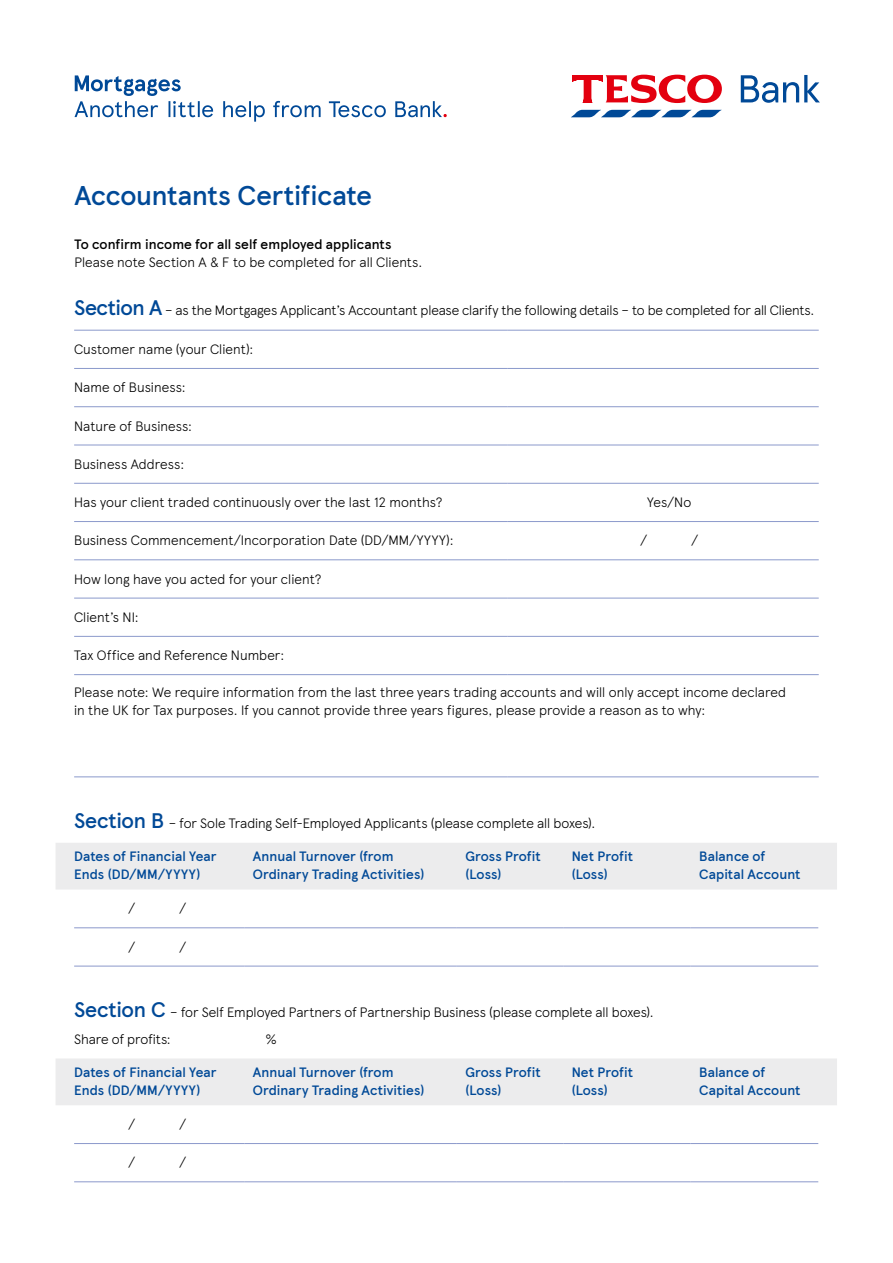
<style>
.page{position:relative;width:893px;height:1263px;background:#fff}
.page>*{position:absolute;margin:0;border:0;box-sizing:border-box;transform-origin:0 0}
.t1{font:500 27px "TESCO Modern";letter-spacing:-.005em;color:#004997}
.t2{font:300 13.5px/18px "TESCO Modern";color:#000}
.t3{font:500 13.5px/18px "TESCO Modern";letter-spacing:.005em;color:#004997}
.t4{font:500 13.5px "TESCO Modern";letter-spacing:.005em;color:#000}
.s1{font-weight:500;font-size:21px;color:#004997}
</style>
<div class="page">
<hr style="left:74px;top:330px;width:433px;height:1px;background:#8b99cb">
<hr style="left:507px;top:330px;width:312px;height:1px;background:#8b99cb">
<hr style="left:74px;top:368px;width:433px;height:1px;background:#8b99cb">
<hr style="left:507px;top:368px;width:312px;height:1px;background:#8b99cb">
<hr style="left:74px;top:406px;width:433px;height:1px;background:#8b99cb">
<hr style="left:507px;top:406px;width:312px;height:1px;background:#8b99cb">
<hr style="left:74px;top:445px;width:433px;height:1px;background:#8b99cb">
<hr style="left:507px;top:445px;width:312px;height:1px;background:#8b99cb">
<hr style="left:74px;top:483px;width:433px;height:1px;background:#8b99cb">
<hr style="left:507px;top:483px;width:312px;height:1px;background:#8b99cb">
<hr style="left:74px;top:521px;width:433px;height:1px;background:#8b99cb">
<hr style="left:507px;top:521px;width:312px;height:1px;background:#8b99cb">
<hr style="left:74px;top:559px;width:433px;height:1px;background:#8b99cb">
<hr style="left:74px;top:598px;width:433px;height:1px;background:#8b99cb">
<hr style="left:507px;top:598px;width:312px;height:1px;background:#8b99cb">
<hr style="left:74px;top:636px;width:433px;height:1px;background:#8b99cb">
<hr style="left:507px;top:636px;width:312px;height:1px;background:#8b99cb">
<hr style="left:507px;top:559px;width:312px;height:1px;background:#8b99cb">
<hr style="left:74px;top:674px;width:433px;height:1px;background:#8b99cb">
<hr style="left:507px;top:674px;width:312px;height:1px;background:#8b99cb">
<hr style="left:74px;top:776px;width:433px;height:1px;background:#8b99cb">
<hr style="left:507px;top:776px;width:312px;height:1px;background:#8b99cb">
<div style="left:56px;top:843px;width:781px;height:46px;background:#ececed"></div>
<hr style="left:74px;top:927px;width:170px;height:1px;background:#8b99cb">
<hr style="left:244px;top:927px;width:213px;height:1px;background:#8b99cb">
<hr style="left:457px;top:927px;width:106px;height:1px;background:#8b99cb">
<hr style="left:563px;top:927px;width:128px;height:1px;background:#8b99cb">
<hr style="left:691px;top:927px;width:127px;height:1px;background:#8b99cb">
<hr style="left:74px;top:966px;width:170px;height:1px;background:#8b99cb">
<hr style="left:244px;top:966px;width:213px;height:1px;background:#8b99cb">
<hr style="left:457px;top:966px;width:106px;height:1px;background:#8b99cb">
<hr style="left:563px;top:966px;width:128px;height:1px;background:#8b99cb">
<hr style="left:691px;top:966px;width:127px;height:1px;background:#8b99cb">
<div style="left:56px;top:1059px;width:781px;height:46px;background:#ececed"></div>
<hr style="left:74px;top:1143px;width:170px;height:1px;background:#8b99cb">
<hr style="left:244px;top:1143px;width:213px;height:1px;background:#8b99cb">
<hr style="left:457px;top:1143px;width:106px;height:1px;background:#8b99cb">
<hr style="left:563px;top:1143px;width:128px;height:1px;background:#8b99cb">
<hr style="left:691px;top:1143px;width:127px;height:1px;background:#8b99cb">
<hr style="left:74px;top:1181px;width:170px;height:1px;background:#8b99cb">
<hr style="left:244px;top:1181px;width:213px;height:1px;background:#8b99cb">
<hr style="left:457px;top:1181px;width:106px;height:1px;background:#8b99cb">
<hr style="left:563px;top:1181px;width:128px;height:1px;background:#8b99cb">
<hr style="left:691px;top:1181px;width:127px;height:1px;background:#8b99cb">
<svg style="left:75px;top:75px;width:372px;height:47px"></svg>
<svg style="left:572px;top:75px;width:150px;height:28px"></svg>
<svg style="left:571px;top:110px;width:151px;height:7px"></svg>
<svg style="left:741px;top:75px;width:78px;height:28px"></svg>
<h1 class="t1" style="left:74px;top:175px;width:299px">Accountants Certificate</h1>
<p class="t4" style="left:74px;top:234px;width:319px">To confirm income for all self employed applicants</p>
<p class="t2" style="left:74px;top:252px;width:349px">Please note Section A &amp; F to be completed for all Clients.</p>
<p class="t2" style="left:74px;top:301px;width:742px"><span class="s1">Section A</span> – as the Mortgages Applicant’s Accountant please clarify the following details – to be completed for all Clients.</p>
<p class="t2" style="left:74px;top:339px;width:181px">Customer name (your Client):</p>
<p class="t2" style="left:74px;top:378px;width:113px">Name of Business:</p>
<p class="t2" style="left:74px;top:416px;width:119px">Nature of Business:</p>
<p class="t2" style="left:74px;top:454px;width:112px">Business Address:</p>
<p class="t2" style="left:74px;top:492px;width:369px">Has your client traded continuously over the last 12 months?</p>
<p class="t2" style="left:647px;top:492px;width:46px">Yes/No</p>
<p class="t2" style="left:74px;top:531px;width:381px">Business Commencement/Incorporation Date (DD/MM/YYYY):</p>
<p class="t2" style="left:640px;top:531px;width:9px">/</p>
<p class="t2" style="left:691px;top:531px;width:9px">/</p>
<p class="t2" style="left:74px;top:569px;width:249px">How long have you acted for your client?</p>
<p class="t2" style="left:74px;top:607px;width:66px">Client’s NI:</p>
<p class="t2" style="left:74px;top:646px;width:212px">Tax Office and Reference Number:</p>
<p class="t2" style="left:74px;top:682px;width:713px">Please note: We require information from the last three years trading accounts and will only accept income declared in the UK for Tax purposes. If you cannot provide three years figures, please provide a reason as to why:</p>
<p class="t2" style="left:74px;top:813px;width:523px"><span class="s1">Section B</span> – for Sole Trading Self-Employed Applicants (please complete all boxes).</p>
<p class="t3" style="left:74px;top:846px;width:144px">Dates of Financial Year<br>Ends (DD/MM/YYYY)</p>
<p class="t3" style="left:253px;top:846px;width:173px">Annual Turnover (from<br>Ordinary Trading Activities)</p>
<p class="t3" style="left:465px;top:846px;width:77px">Gross Profit (Loss)</p>
<p class="t3" style="left:572px;top:846px;width:63px">Net Profit (Loss)</p>
<p class="t3" style="left:699px;top:846px;width:103px">Balance of<br>Capital Account</p>
<p class="t2" style="left:128px;top:899px;width:9px">/</p>
<p class="t2" style="left:179px;top:899px;width:9px">/</p>
<p class="t2" style="left:128px;top:937px;width:9px">/</p>
<p class="t2" style="left:179px;top:937px;width:9px">/</p>
<p class="t2" style="left:74px;top:998px;width:581px;line-height:26.5px"><span class="s1">Section C</span> – for Self Employed Partners of Partnership Business (please complete all boxes).<br>Share of profits:</p>
<p class="t2" style="left:265px;top:1029px;width:13px">%</p>
<p class="t3" style="left:74px;top:1062px;width:144px">Dates of Financial Year<br>Ends (DD/MM/YYYY)</p>
<p class="t3" style="left:253px;top:1062px;width:173px">Annual Turnover (from<br>Ordinary Trading Activities)</p>
<p class="t3" style="left:465px;top:1062px;width:77px">Gross Profit (Loss)</p>
<p class="t3" style="left:572px;top:1062px;width:63px">Net Profit (Loss)</p>
<p class="t3" style="left:699px;top:1062px;width:103px">Balance of<br>Capital Account</p>
<p class="t2" style="left:128px;top:1114px;width:9px">/</p>
<p class="t2" style="left:179px;top:1114px;width:9px">/</p>
<p class="t2" style="left:128px;top:1153px;width:9px">/</p>
<p class="t2" style="left:179px;top:1153px;width:9px">/</p>
</div>
